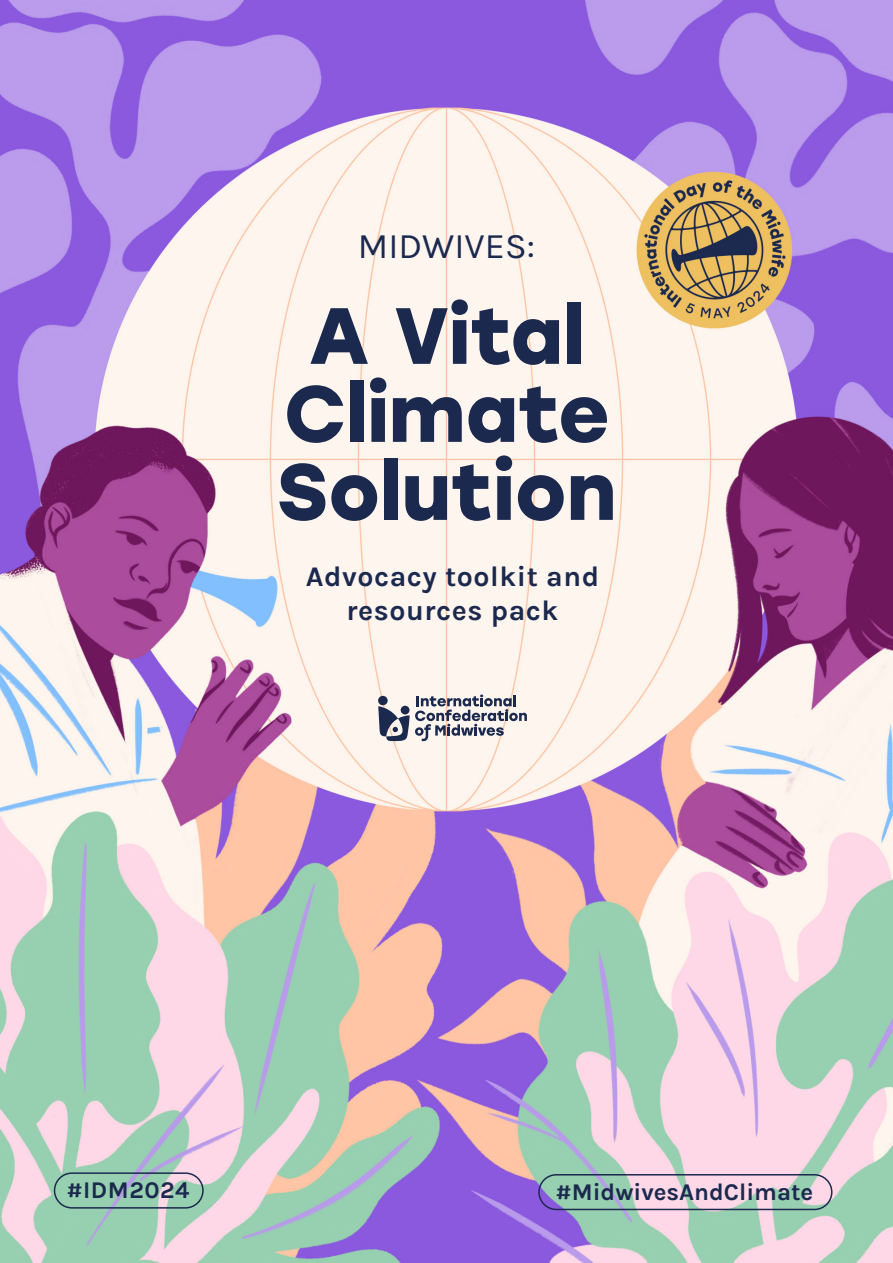
<style>
.page{position:relative;width:893px;height:1263px;background:#fff}
.page>*{position:absolute;margin:0;border:0;box-sizing:border-box;transform-origin:0 0}
.t1{font:700 79.5px "Stolzl";color:#1c294f}
.t2{font:36px "Karla";color:#1c294f}
.t3{font:700 28.5px/34.2px "Karla";letter-spacing:.02em;color:#1c294f;text-align:center}
.t4{font:700 24px "Karla";color:#1c294f}
.t5{font:700 24px "Karla";letter-spacing:.02em;color:#1c294f}
</style>
<div class="page">
<img style="left:0;top:0;width:893px;height:1263px">
<svg style="left:378px;top:694px;width:149px;height:47px;background:#b3b1b8"></svg>
<div style="left:378px;top:696px;width:10px;height:9px;background:#1c294f;border-radius:50%"></div>
<div style="left:401px;top:706px;width:9px;height:8px;background:#1c294f;border-radius:50%"></div>
<div style="left:54px;top:1172px;width:150px;height:36px;border:2px solid #1c294f;border-radius:17px"></div>
<div style="left:538px;top:1174px;width:294px;height:36px;border:2px solid #1c294f;border-radius:17px"></div>
<p class="t2" style="left:358px;top:223px;width:179px">MIDWIVES:</p>
<p class="t1" style="left:308px;top:278px;width:277px">A Vital</p>
<p class="t1" style="left:284px;top:356px;width:327px">Climate</p>
<p class="t1" style="left:277px;top:434px;width:341px">Solution</p>
<p class="t3" style="left:306px;top:558px;width:295px">Advocacy toolkit and resources pack</p>
<p class="t5" style="left:66px;top:1174px;width:124px">#IDM2024</p>
<p class="t4" style="left:555px;top:1176px;width:259px">#MidwivesAndClimate</p>
</div>
